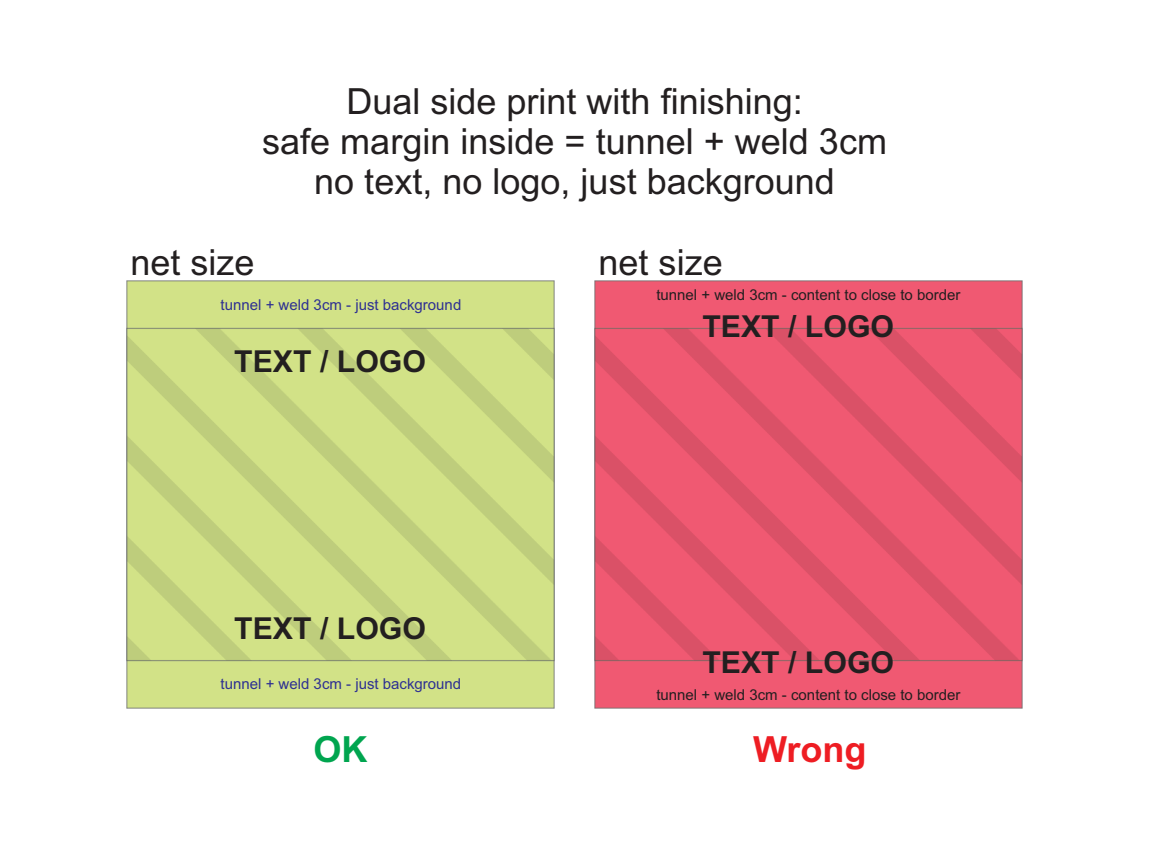
<style>
.page{position:relative;width:1149px;height:851px;background:#fff}
.page>*{position:absolute;margin:0;border:0;box-sizing:border-box;transform-origin:0 0}
.t1{font:36px/40.2px "Arial";color:#231f20;text-align:center}
.t2{font:700 36px "Arial";color:#ee1d23}
.t3{font:700 36px "Arial";color:#00a54f}
.t4{font:700 30.3px "Arial";color:#231f20}
.t5{font:15px "Arial";color:#231f20}
.t6{font:15px "Arial";color:#2e3092}
</style>
<div class="page">
<img style="left:126px;top:280px;width:428px;height:428px">
<img style="left:594px;top:280px;width:428px;height:428px">
<p class="t1" style="left:262px;top:84px;width:626px">Dual side print with finishing:<br>safe margin inside = tunnel + weld 3cm no text, no logo, just background</p>
<p class="t1" style="left:130px;top:245px;width:126px">net size</p>
<p class="t1" style="left:598px;top:245px;width:126px">net size</p>
<p class="t6" style="left:220px;top:299px;width:242px">tunnel + weld 3cm - just background</p>
<p class="t4" style="left:234px;top:350px;width:193px">TEXT / LOGO</p>
<p class="t4" style="left:234px;top:616px;width:193px">TEXT / LOGO</p>
<p class="t6" style="left:220px;top:678px;width:242px">tunnel + weld 3cm - just background</p>
<p class="t5" style="left:656px;top:289px;width:305px">tunnel + weld 3cm - content to close to border</p>
<p class="t4" style="left:702px;top:315px;width:193px">TEXT / LOGO</p>
<p class="t4" style="left:702px;top:650px;width:193px">TEXT / LOGO</p>
<p class="t5" style="left:656px;top:688px;width:305px">tunnel + weld 3cm - content to close to border</p>
<p class="t3" style="left:313px;top:736px;width:55px">OK</p>
<p class="t2" style="left:752px;top:736px;width:115px">Wrong</p>
</div>
